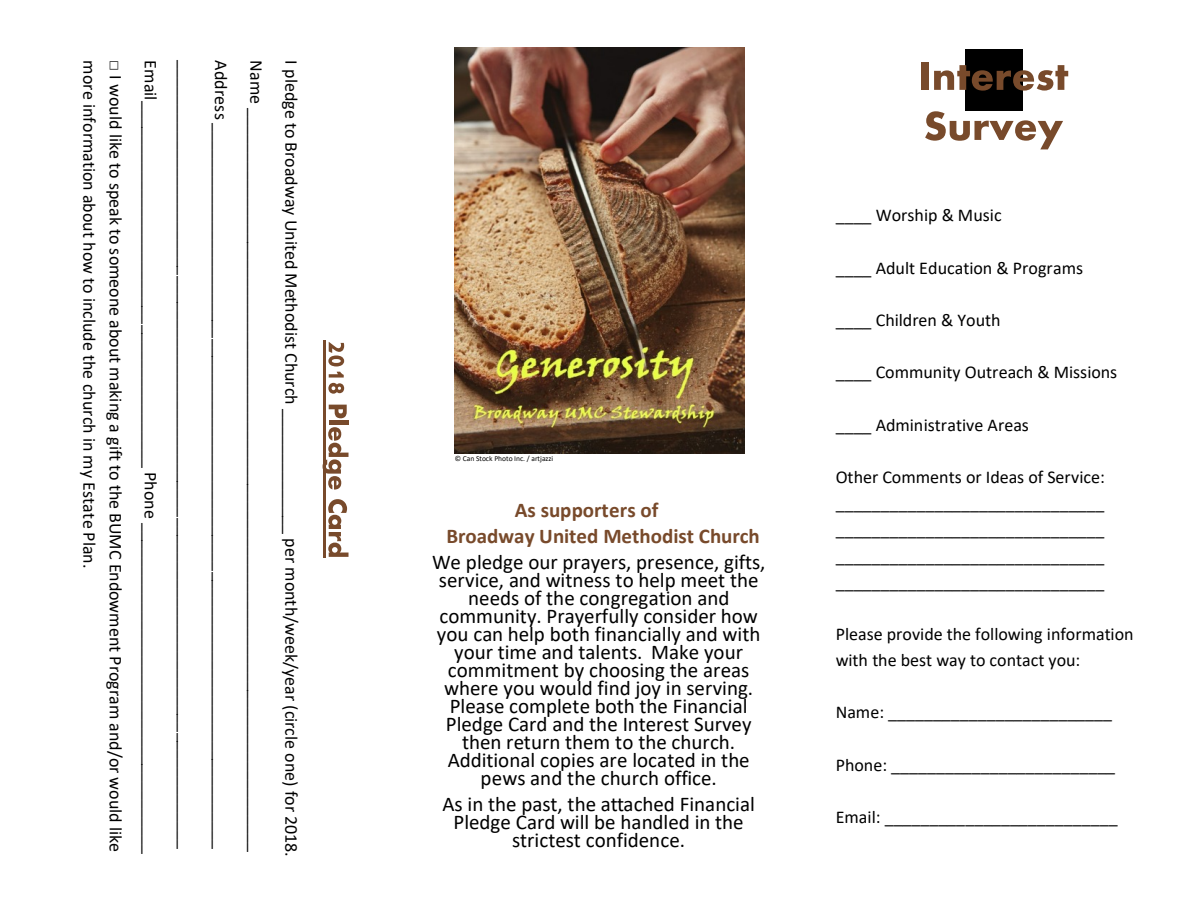
<style>
.page{position:relative;width:1188px;height:918px;background:#fff}
.page>*{position:absolute;margin:0;border:0;box-sizing:border-box;transform-origin:0 0}
.t1{font:21px/18px "Calibri";color:#000;text-align:center}
.t2{font:700 21px/26.1px "Calibri";color:#784a2b}
.t3{font:18px/26.1px "Calibri";color:#000;text-align:justify}
.t4{font:7.5px "Calibri";color:#000}
</style>
<div class="page">
<img style="left:455px;top:48px;width:290px;height:406px">
<div style="left:966px;top:50px;width:56px;height:61px;background:#000"></div>
<div style="left:922px;top:62px;width:7px;height:28px;background:#784a2b"></div>
<svg style="left:934px;top:65px;width:134px;height:26px"></svg>
<svg style="left:925px;top:111px;width:138px;height:38px"></svg>
<svg style="left:328px;top:342px;width:16px;height:24px"></svg>
<svg style="left:328px;top:372px;width:16px;height:22px"></svg>
<svg style="left:329px;top:405px;width:18px;height:13px"></svg>
<div style="left:329px;top:420px;width:20px;height:5px;background:#784a2b"></div>
<svg style="left:326px;top:427px;width:23px;height:63px"></svg>
<svg style="left:328px;top:499px;width:21px;height:58px"></svg>
<hr style="left:323px;top:340px;width:3px;height:218px;background:#784a2b">
<p class="t3" style="left:101px;top:60px;width:509px;rotate:90deg">more information about how to include the church in my Estate Plan.</p>
<p class="t3" style="left:127px;top:60px;width:793px;rotate:90deg">□ I would like to speak to someone about making a gift to the BUMC Endowment Program and/or would like</p>
<p class="t3" style="left:162px;top:60px;width:795px;rotate:90deg">Email_________________________________________ Phone _____________________________________</p>
<p class="t3" style="left:198px;top:60px;width:790px;rotate:90deg">________________________________________________________________________________________</p>
<p class="t3" style="left:233px;top:60px;width:790px;rotate:90deg">Address _________________________________________________________________________________</p>
<p class="t3" style="left:268px;top:60px;width:793px;rotate:90deg">Name ___________________________________________________________________________________</p>
<p class="t3" style="left:303px;top:60px;width:798px;rotate:90deg">I pledge to Broadway United Methodist Church ______________ per month/week/year (circle one) for 2018.</p>
<p class="t4" style="left:455px;top:456px;width:100px">© Can Stock Photo Inc. / artjazzi</p>
<p class="t2" style="left:446px;top:499px;width:315px;text-indent:68px">As supporters of<br>Broadway United Methodist Church</p>
<p class="t1" style="left:432px;top:555px;width:335px">We pledge our prayers, presence, gifts, service, and witness to help meet the needs of the congregation and community. Prayerfully consider how you can help both financially and with your time and talents. Make your commitment by choosing the areas where you would find joy in serving.<br>Please complete both the Financial Pledge Card and the Interest Survey then return them to the church.<br>Additional copies are located in the pews and the church office.</p>
<p class="t1" style="left:442px;top:797px;width:314px">As in the past, the attached Financial<br>Pledge Card will be handled in the strictest confidence.</p>
<p class="t3" style="left:836px;top:204px;width:167px">____ Worship &amp; Music</p>
<p class="t3" style="left:836px;top:256px;width:249px">____ Adult Education &amp; Programs</p>
<p class="t3" style="left:836px;top:309px;width:166px">____ Children &amp; Youth</p>
<p class="t3" style="left:836px;top:361px;width:283px">____ Community Outreach &amp; Missions</p>
<p class="t3" style="left:836px;top:413px;width:195px">____ Administrative Areas</p>
<p class="t3" style="left:836px;top:466px;width:271px">Other Comments or Ideas of Service: ______________________________ ______________________________ ______________________________ ______________________________</p>
<p class="t3" style="left:836px;top:622px;width:299px">Please provide the following information with the best way to contact you:</p>
<p class="t3" style="left:836px;top:701px;width:278px">Name: _________________________</p>
<p class="t3" style="left:836px;top:753px;width:281px">Phone: _________________________</p>
<p class="t3" style="left:836px;top:805px;width:283px">Email: __________________________</p>
</div>
